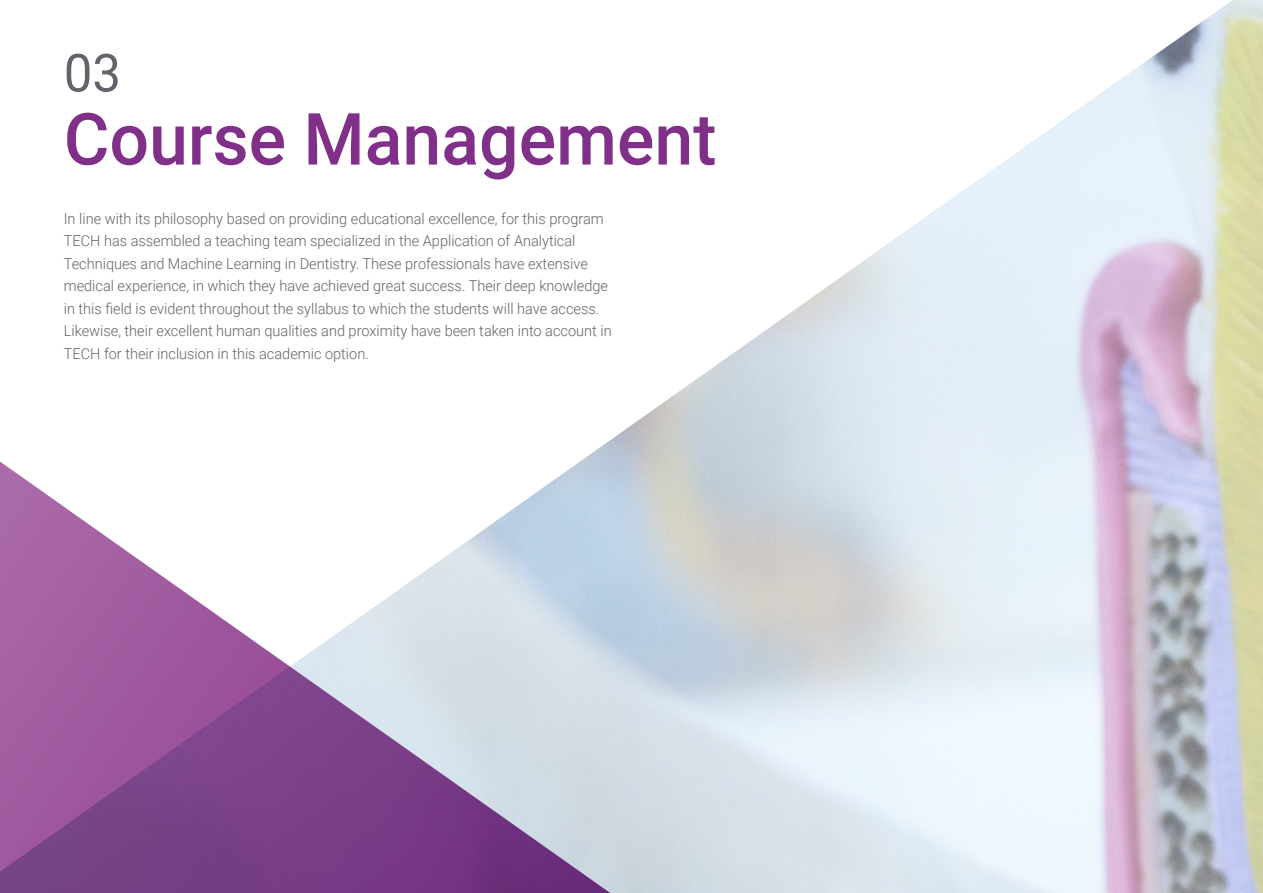
<style>
.page{position:relative;width:1263px;height:893px;background:#fff}
.page>*{position:absolute;margin:0;border:0;box-sizing:border-box;transform-origin:0 0}
.t1{font:500 72px "Roboto";color:#813089}
.t2{font:52.5px "Roboto";color:#61646a}
.t3{font:300 15px/22.5px "Roboto";color:#61646a}
</style>
<div class="page">
<img style="left:602px;top:0;width:661px;height:893px">
<svg style="left:0;top:446px;width:640px;height:447px"></svg>
<h2 class="t2" style="left:64px;top:36px;width:59px">03</h2>
<h1 class="t1" style="left:64px;top:89px;width:654px">Course Management</h1>
<p class="t3" style="left:64px;top:207px;width:549px">In line with its philosophy based on providing educational excellence, for this program TECH has assembled a teaching team specialized in the Application of Analytical Techniques and Machine Learning in Dentistry. These professionals have extensive medical experience, in which they have achieved great success. Their deep knowledge in this field is evident throughout the syllabus to which the students will have access.<br>Likewise, their excellent human qualities and proximity have been taken into account in TECH for their inclusion in this academic option.</p>
</div>
